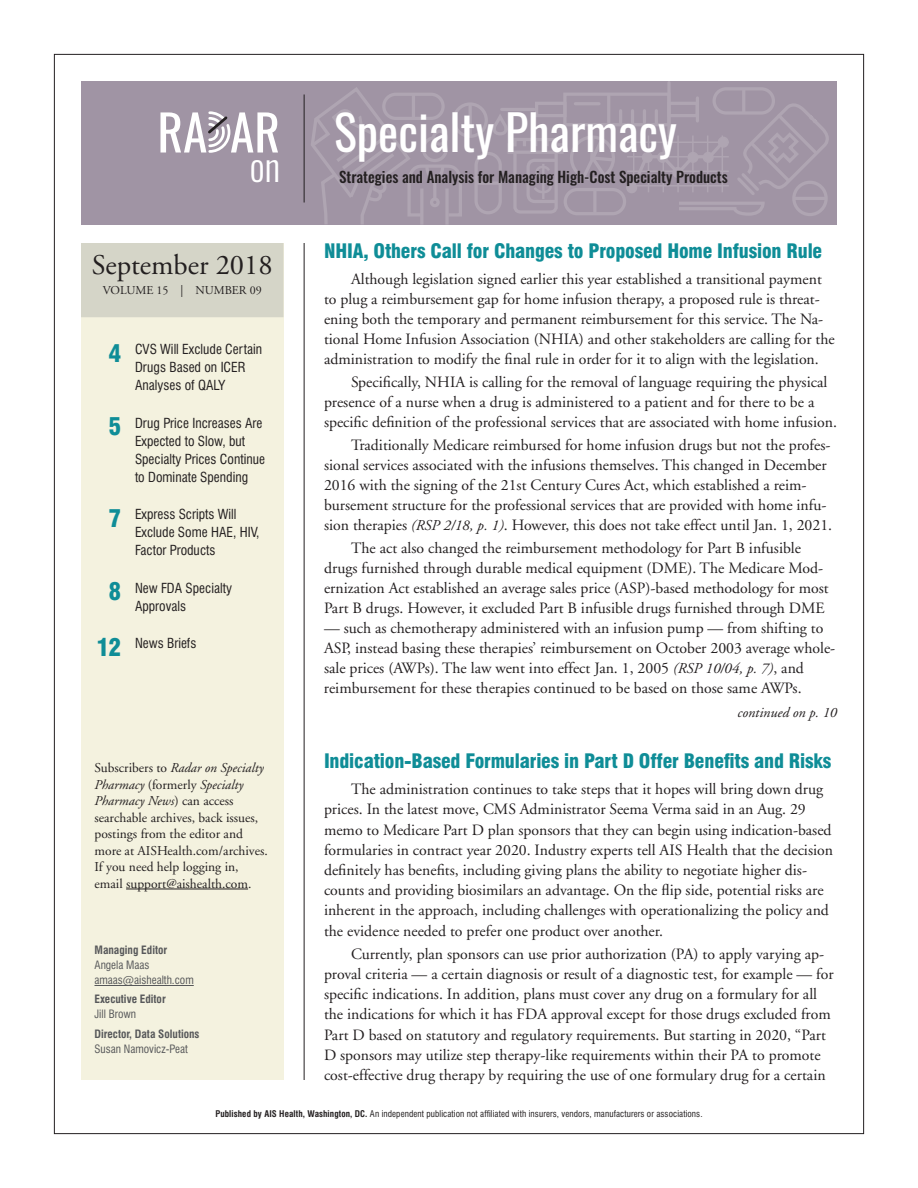
<style>
.page{position:relative;width:918px;height:1188px;background:#fff}
.page>*{position:absolute;margin:0;border:0;box-sizing:border-box;transform-origin:0 0}
.t1{font:48px "Oswald";color:#fff}
.t2{font:300 37.5px "Oswald";color:#fff}
.t3{font:28.5px "Adobe Garamond";color:#231f20}
.t4{font:900 condensed 19.5px "Swiss 721 BT";letter-spacing:-.01em;color:#0f8d97}
.t5{font:15.75px/20.2px "Adobe Garamond";color:#231f20}
.t6{font:500 15px "Oswald";color:#231f20}
.t7{font:italic 14.25px "Adobe Garamond";color:#231f20}
.t8{font:condensed 13.5px/18px "Swiss 721 BT";color:#231f20}
.t9{font:13.5px/16.5px "Adobe Garamond";color:#231f20}
.t10{font:12px "Adobe Garamond";color:#231f20}
.t11{font:condensed 11.25px/15px "Swiss 721 BT";color:#57585a}
.t12{font:700 condensed 11.25px "Swiss 721 BT";color:#57585a}
.t13{font:condensed 9px "Swiss 721 BT";letter-spacing:.01em;color:#231f20}
.s1{font-weight:900;font-size:24px;color:#0f8d97}
.s2{font-style:italic}
.s3{font-style:italic;font-size:15px}
.s4{font-weight:700}
</style>
<div class="page">
<hr style="left:304px;top:243px;width:1px;height:837px;background:#231f20">
<div style="left:81px;top:81px;width:756px;height:144px;background:#a094a4"></div>
<div style="left:564px;top:188px;width:62px;height:27px;border:3px solid #afa5b2;border-radius:12px"></div>
<div style="left:474px;top:152px;width:28px;height:62px;border:3px solid #afa5b2;border-radius:12px"></div>
<hr style="left:476px;top:181px;width:25px;height:4px;background:#afa5b2">
<div style="left:712px;top:87px;width:63px;height:28px;border:3px solid #afa5b2;border-radius:12px"></div>
<hr style="left:742px;top:88px;width:3px;height:25px;background:#afa5b2">
<div style="left:452px;top:102px;width:36px;height:36px;border:3px solid #afa5b2;border-radius:50%"></div>
<hr style="left:469px;top:104px;width:3px;height:32px;background:#afa5b2">
<hr style="left:667px;top:83px;width:4px;height:53px;background:#afa5b2">
<hr style="left:696px;top:98px;width:3px;height:23px;background:#afa5b2">
<hr style="left:607px;top:96px;width:3px;height:26px;background:#afa5b2">
<hr style="left:502px;top:108px;width:32px;height:3px;background:#afa5b2">
<div style="left:535px;top:102px;width:32px;height:15px;border:3px solid #afa5b2"></div>
<div style="left:563px;top:93px;width:108px;height:33px;border:3px solid #afa5b2"></div>
<svg style="left:491px;top:111px;width:131px;height:104px"></svg>
<hr style="left:575px;top:102px;width:24px;height:3px;background:#afa5b2">
<svg style="left:311px;top:87px;width:153px;height:138px"></svg>
<hr style="left:433px;top:178px;width:3px;height:21px;background:#afa5b2">
<div style="left:430px;top:197px;width:10px;height:10px;border:3px solid #afa5b2;border-radius:50%"></div>
<hr style="left:445px;top:188px;width:4px;height:37px;background:#afa5b2">
<div style="left:434px;top:131px;width:12px;height:13px;background:#a094a4;border-radius:50%"></div>
<div style="left:432px;top:130px;width:16px;height:16px;border:3px solid #afa5b2;border-radius:50%"></div>
<hr style="left:627px;top:142px;width:102px;height:1px;background:#afa5b2">
<hr style="left:627px;top:156px;width:102px;height:2px;background:#afa5b2">
<hr style="left:627px;top:171px;width:102px;height:1px;background:#afa5b2">
<div style="left:626px;top:182px;width:11px;height:11px;border:2px solid #afa5b2;border-radius:50%"></div>
<svg style="left:629px;top:100px;width:200px;height:116px"></svg>
<hr style="left:693px;top:155px;width:15px;height:3px;background:#afa5b2">
<hr style="left:648px;top:155px;width:14px;height:3px;background:#afa5b2">
<hr style="left:304px;top:94px;width:1px;height:108px;background:#231f20">
<div style="left:81px;top:243px;width:203px;height:837px;background:#f4f2df"></div>
<div style="left:81px;top:243px;width:203px;height:74px;background:#d5d5c8"></div>
<hr style="left:94px;top:985px;width:100px;height:1px;background:#57585a">
<hr style="left:126px;top:889px;width:122px;height:1px;background:#231f20">
<svg style="left:160px;top:111px;width:118px;height:42px"></svg>
<h1 class="t1" style="left:334px;top:90px;width:344px">Specialty Pharmacy</h1>
<h2 class="t2" style="left:250px;top:133px;width:32px">on</h2>
<p class="t6" style="left:339px;top:169px;width:390px">Strategies and Analysis for Managing High-Cost Specialty Products</p>
<h3 class="t3" style="left:92px;top:249px;width:182px">September 2018</h3>
<p class="t10" style="left:103px;top:284px;width:160px">VOLUME 15 | NUMBER 09</p>
<p class="t8" style="left:135px;top:340px;width:129px;text-indent:-26px"><span class="s1">4</span> CVS Will Exclude Certain<br>Drugs Based on ICER<br>Analyses of QALY</p>
<p class="t8" style="left:135px;top:414px;width:131px;text-indent:-26px"><span class="s1">5</span> Drug Price Increases Are<br>Expected to Slow, but<br>Specialty Prices Continue to Dominate Spending</p>
<p class="t8" style="left:135px;top:505px;width:126px;text-indent:-26px"><span class="s1">7</span> Express Scripts Will<br>Exclude Some HAE, HIV,<br>Factor Products</p>
<p class="t8" style="left:135px;top:579px;width:99px;text-indent:-26px"><span class="s1">8</span> New FDA Specialty<br>Approvals</p>
<p class="t8" style="left:96px;top:634px;width:102px"><span class="s1">12</span> News Briefs</p>
<p class="t9" style="left:94px;top:760px;width:175px">Subscribers to <span class="s2">Radar on Specialty<br>Pharmacy</span> (formerly <span class="s2">Specialty<br>Pharmacy News</span>) can access searchable archives, back issues, postings from the editor and more at AISHealth.com/archives.<br>If you need help logging in, email support@aishealth.com.</p>
<p class="t12" style="left:94px;top:943px;width:74px">Managing Editor</p>
<p class="t11" style="left:94px;top:957px;width:101px">Angela Maas amaas@aishealth.com</p>
<p class="t12" style="left:94px;top:993px;width:73px">Executive Editor</p>
<p class="t11" style="left:94px;top:1007px;width:43px">Jill Brown</p>
<p class="t12" style="left:94px;top:1027px;width:107px">Director, Data Solutions</p>
<p class="t11" style="left:94px;top:1041px;width:95px">Susan Namovicz-Peat</p>
<p class="t4" style="left:324px;top:239px;width:500px">NHIA, Others Call for Changes to Proposed Home Infusion Rule</p>
<p class="t5" style="left:324px;top:269px;width:512px;text-indent:27px">Although legislation signed earlier this year established a transitional payment to plug a reimbursement gap for home infusion therapy, a proposed rule is threat&shy;ening both the temporary and permanent reimbursement for this service. The Na&shy;tional Home Infusion Association (NHIA) and other stakeholders are calling for the administration to modify the final rule in order for it to align with the legislation.</p>
<p class="t5" style="left:324px;top:372px;width:514px;text-indent:27px">Specifically, NHIA is calling for the removal of language requiring the physical presence of a nurse when a drug is administered to a patient and for there to be a specific definition of the professional services that are associated with home infusion.</p>
<p class="t5" style="left:324px;top:435px;width:510px;text-indent:27px">Traditionally Medicare reimbursed for home infusion drugs but not the profes&shy;sional services associated with the infusions themselves. This changed in December 2016 with the signing of the 21st Century Cures Act, which established a reim&shy;bursement structure for the professional services that are provided with home infu&shy;sion therapies <span class="s3">(RSP 2/18, p. 1)</span>. However, this does not take effect until Jan. 1, 2021.</p>
<p class="t5" style="left:324px;top:539px;width:506px;text-align:center">The act also changed the reimbursement methodology for Part B infusible<br>drugs furnished through durable medical equipment (DME). The Medicare Mod&shy;ernization Act established an average sales price (ASP)-based methodology for most Part B drugs. However, it excluded Part B infusible drugs furnished through DME</p>
<p class="t5" style="left:324px;top:619px;width:513px">— such as chemotherapy administered with an infusion pump — from shifting to ASP, instead basing these therapies’ reimbursement on October 2003 average whole&shy;sale prices (AWPs). The law went into effect Jan. 1, 2005 <span class="s3">(RSP 10/04, p. 7)</span>, and reimbursement for these therapies continued to be based on those same AWPs.</p>
<p class="t7" style="left:738px;top:705px;width:101px">continued on p. 10</p>
<p class="t4" style="left:324px;top:749px;width:509px">Indication-Based Formularies in Part D Offer Benefits and Risks</p>
<p class="t5" style="left:324px;top:779px;width:511px;text-indent:27px">The administration continues to take steps that it hopes will bring down drug prices. In the latest move, CMS Administrator Seema Verma said in an Aug. 29 memo to Medicare Part D plan sponsors that they can begin using indication-based formularies in contract year 2020. Industry experts tell AIS Health that the decision definitely has benefits, including giving plans the ability to negotiate higher dis&shy;counts and providing biosimilars an advantage. On the flip side, potential risks are inherent in the approach, including challenges with operationalizing the policy and the evidence needed to prefer one product over another.</p>
<p class="t5" style="left:324px;top:944px;width:511px;text-indent:27px">Currently, plan sponsors can use prior authorization (PA) to apply varying ap&shy;proval criteria — a certain diagnosis or result of a diagnostic test, for example — for specific indications. In addition, plans must cover any drug on a formulary for all the indications for which it has FDA approval except for those drugs excluded from Part D based on statutory and regulatory requirements. But starting in 2020, “Part D sponsors may utilize step therapy-like requirements within their PA to promote cost-effective drug therapy by requiring the use of one formulary drug for a certain</p>
<p class="t13" style="left:215px;top:1108px;width:489px"><span class="s4">Published by AIS Health, Washington, DC.</span> An independent publication not affiliated with insurers, vendors, manufacturers or associations.</p>
</div>
